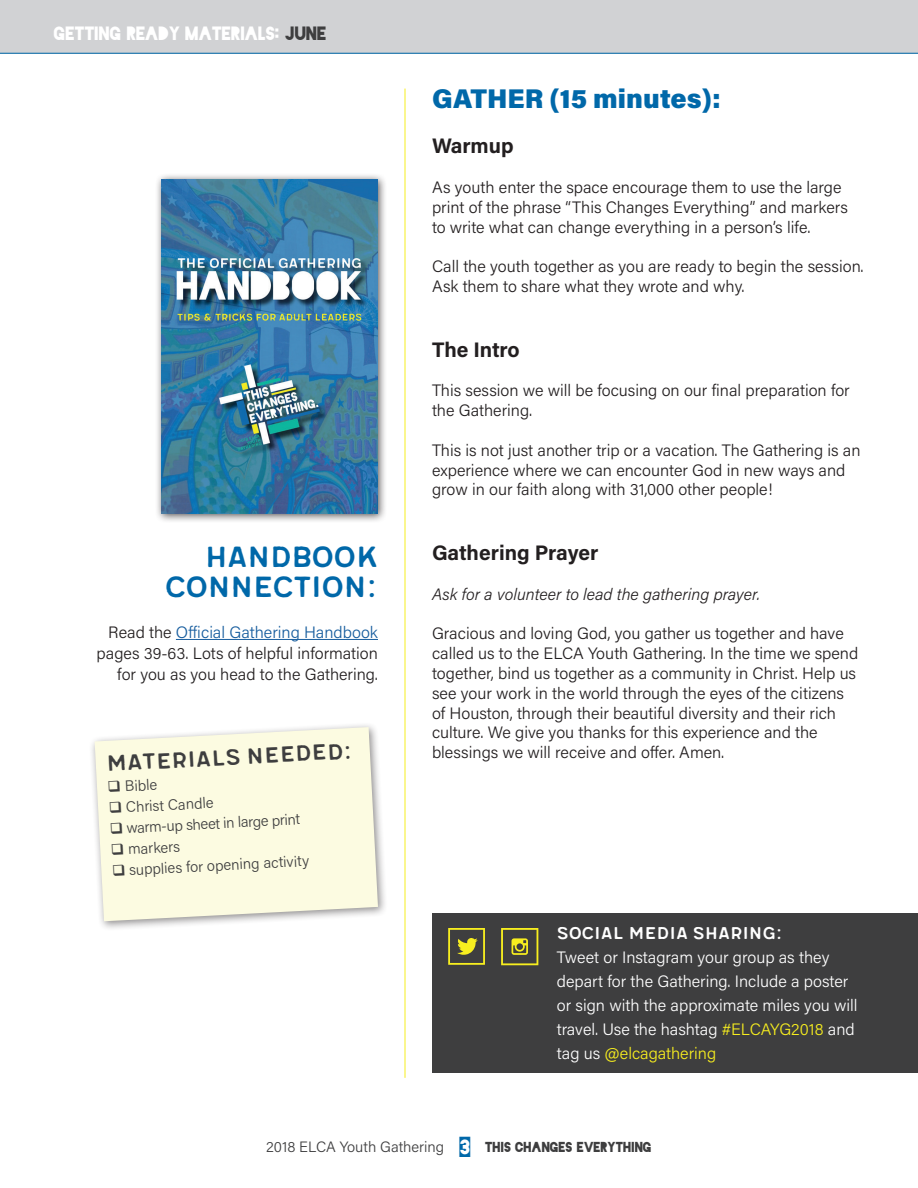
<style>
.page{position:relative;width:918px;height:1188px;background:#fff}
.page>*{position:absolute;margin:0;border:0;box-sizing:border-box;transform-origin:0 0}
.t1{font:36px/30px "Meltow San 200 Handmade";letter-spacing:-.02em;color:#0068a9;text-align:right}
.t2{font:900 27px "Acumin Pro";color:#0068a9}
.t3{font:27px "Meltow San 200 Handmade";color:#3e3e3f}
.t4{font:700 21px "Acumin Pro";letter-spacing:-.005em;color:#231f20}
.t5{font:21px "Meltow San 200 Handmade";color:#fff}
.t6{font:18px "Blackout Midnight";color:#fff}
.t7{font:300 16.5px/19.8px "Acumin Pro";color:#231f20}
.t8{font:300 16.5px/24px "Acumin Pro";color:#fff}
.t9{font:italic 300 16.5px "Acumin Pro";color:#231f20}
.t10{font:300 15px "Acumin Pro";color:#3e3e3f}
.s1{color:#3e3e3f}
.s2{color:#175d9e}
.s3{color:#f7ee1f}
.s4{font-family:"Blackout 2 AM";font-weight:400;font-size:24px;color:#0068a9}
.s5{font-family:"Blackout Midnight";font-weight:400;font-size:13.5px}
</style>
<div class="page">
<hr style="left:176px;top:639px;width:202px;height:1px;background:#175d9e">
<hr style="left:405px;top:89px;width:1px;height:989px;background:#f7ee1f">
<div style="left:0;top:0;width:918px;height:54px;background:#d1d2d4"></div>
<div style="left:89px;top:721px;width:299px;height:211px;background:#231f20;opacity:.5"></div>
<svg style="left:95px;top:727px;width:283px;height:194px;background:#f9f8e1"></svg>
<div style="left:432px;top:914px;width:486px;height:159px;background:#3e3e3f"></div>
<svg style="left:448px;top:928px;width:37px;height:37px"></svg>
<div style="left:155px;top:173px;width:232px;height:350px;background:#231f20;opacity:.75"></div>
<img style="left:161px;top:179px;width:216px;height:334px">
<svg style="left:501px;top:928px;width:37px;height:37px"></svg>
<p class="t6" style="left:54px;top:26px;width:274px">GETTING READY MATERIALS: <span class="s1">JUNE</span></p>
<h1 class="t1" style="left:165px;top:542px;width:214px">HANDBOOK<br>CONNECTION:</h1>
<p class="t7" style="left:97px;top:621px;width:283px;line-height:21px;text-align:right">Read the <span class="s2">Official Gathering Handbook </span>pages 39-63. Lots of helpful information for you as you head to the Gathering.</p>
<h2 class="t3" style="left:106px;top:747px;width:248px;rotate:-3deg">materials needed:</h2>
<p class="t10" style="left:107px;top:777px;width:51px;rotate:-3deg">❑ Bible</p>
<p class="t10" style="left:108px;top:798px;width:106px;rotate:-3deg">❑ Christ Candle</p>
<p class="t10" style="left:109px;top:819px;width:192px;rotate:-3deg">❑ warm-up sheet in large print</p>
<p class="t10" style="left:110px;top:840px;width:71px;rotate:-3deg">❑ markers</p>
<p class="t10" style="left:112px;top:861px;width:199px;rotate:-3deg">❑ supplies for opening activity</p>
<h2 class="t2" style="left:432px;top:80px;width:290px">GATHER (15 minutes):</h2>
<p class="t4" style="left:432px;top:131px;width:83px">Warmup</p>
<p class="t7" style="left:432px;top:177px;width:418px">As youth enter the space encourage them to use the large print of the phrase “This Changes Everything” and markers to write what can change everything in a person’s life.</p>
<p class="t7" style="left:432px;top:256px;width:433px">Call the youth together as you are ready to begin the session.<br>Ask them to share what they wrote and why.</p>
<p class="t4" style="left:432px;top:335px;width:89px">The Intro</p>
<p class="t7" style="left:432px;top:380px;width:419px">This session we will be focusing on our final preparation for the Gathering.</p>
<p class="t7" style="left:432px;top:440px;width:430px">This is not just another trip or a vacation. The Gathering is an experience where we can encounter God in new ways and grow in our faith along with 31,000 other people!</p>
<p class="t4" style="left:432px;top:538px;width:168px">Gathering Prayer</p>
<p class="t9" style="left:432px;top:583px;width:330px">Ask for a volunteer to lead the gathering prayer.</p>
<p class="t7" style="left:432px;top:623px;width:428px">Gracious and loving God, you gather us together and have called us to the ELCA Youth Gathering. In the time we spend together, bind us together as a community in Christ. Help us see your work in the world through the eyes of the citizens of Houston, through their beautiful diversity and their rich culture. We give you thanks for this experience and the blessings we will receive and offer. Amen.</p>
<p class="t5" style="left:557px;top:921px;width:227px">SOCIAL MEDIA SHARING:</p>
<p class="t8" style="left:557px;top:945px;width:302px">Tweet or Instagram your group as they depart for the Gathering. Include a poster or sign with the approximate miles you will travel. Use the hashtag <span class="s3">#ELCAYG2018</span> and tag us <span class="s3">@elcagathering</span></p>
<p class="t10" style="left:266px;top:1136px;width:387px">2018 ELCA Youth Gathering <span class="s4">3</span> <span class="s5">THIS CHANGES EVERYTHING</span></p>
</div>
